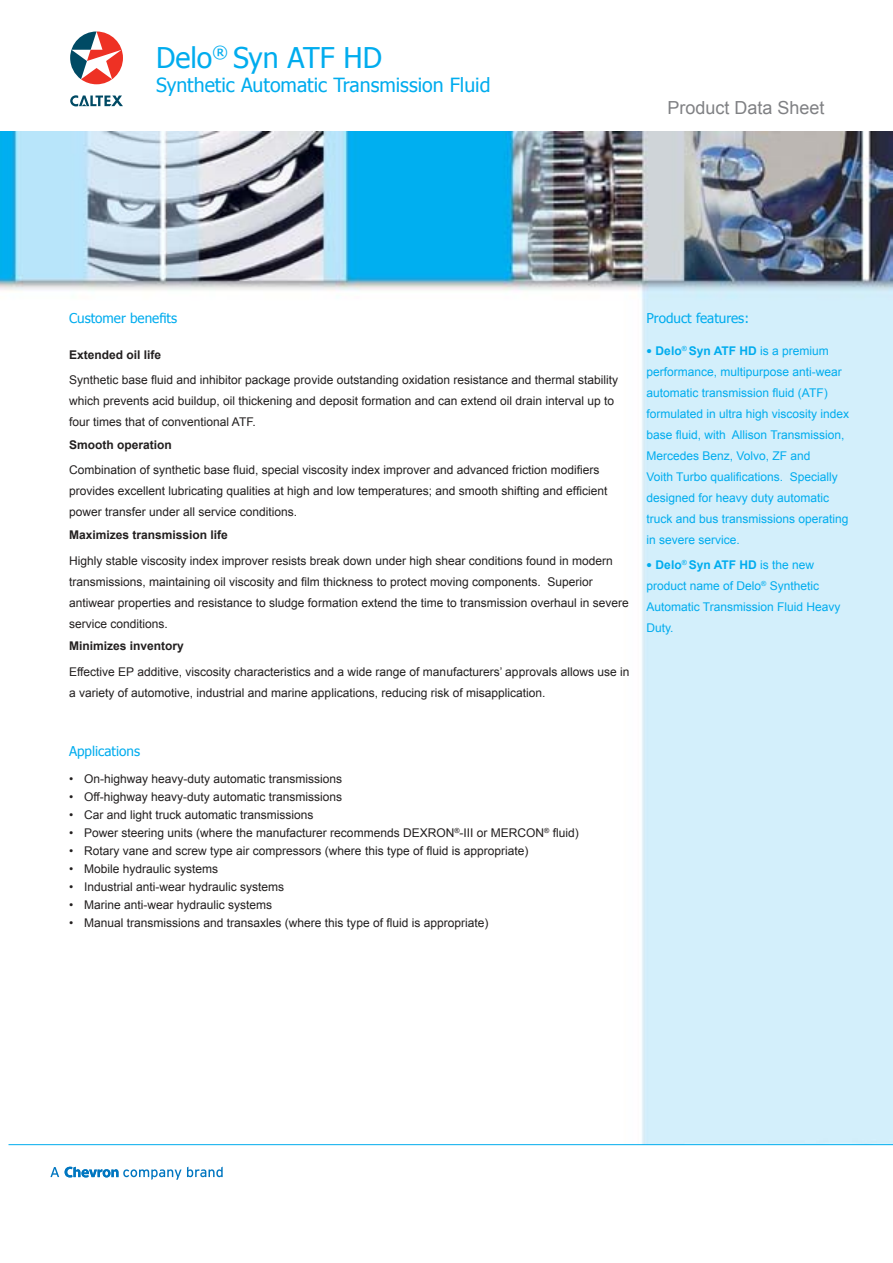
<style>
.page{position:relative;width:893px;height:1263px;background:#fff}
.page>*{position:absolute;margin:0;border:0;box-sizing:border-box;transform-origin:0 0}
.t1{font:28.5px "Tahoma";color:#00acee}
.t2{font:19.5px "Tahoma";color:#00acee}
.t3{font:18px "Arial";color:#808184}
.t4{font:13.5px "Tahoma";color:#00acee}
.t5{font:12px/21px "Arial";color:#221f1f}
.t6{font:12px/21px "Arial";color:#00acee}
.t7{font:700 12px "Arial";color:#221f1f}
.s1{font-family:"Tahoma"}
.s2{font-weight:700}
</style>
<div class="page">
<img style="left:0;top:132px;width:892px;height:1013px">
<hr style="left:9px;top:1144px;width:883px;height:1px;background:#00acee">
<svg style="left:70px;top:32px;width:53px;height:52px"></svg>
<svg style="left:70px;top:95px;width:53px;height:11px"></svg>
<svg style="left:50px;top:1167px;width:9px;height:10px"></svg>
<svg style="left:65px;top:1167px;width:116px;height:13px"></svg>
<svg style="left:187px;top:1167px;width:36px;height:10px"></svg>
<h1 class="t1" style="left:156px;top:38px;width:227px">Delo<sup>®</sup> Syn ATF HD</h1>
<h2 class="t2" style="left:156px;top:72px;width:336px">Synthetic Automatic Transmission Fluid</h2>
<h3 class="t3" style="left:667px;top:96px;width:159px">Product Data Sheet</h3>
<p class="t4" style="left:69px;top:310px;width:109px">Customer benefits</p>
<p class="t7" style="left:69px;top:347px;width:94px">Extended oil life</p>
<p class="t5" style="left:69px;top:370px;width:550px">Synthetic base fluid and inhibitor package provide outstanding oxidation resistance and thermal stability which prevents acid buildup, oil thickening and deposit formation and can extend oil drain interval up to four times that of conventional ATF.</p>
<p class="t7" style="left:69px;top:437px;width:104px">Smooth operation</p>
<p class="t5" style="left:69px;top:460px;width:540px">Combination of synthetic base fluid, special viscosity index improver and advanced friction modifiers provides excellent lubricating qualities at high and low temperatures; and smooth shifting and efficient power transfer under all service conditions.</p>
<p class="t7" style="left:69px;top:527px;width:160px">Maximizes transmission life</p>
<p class="t5" style="left:69px;top:550px;width:561px">Highly stable viscosity index improver resists break down under high shear conditions found in modern transmissions, maintaining oil viscosity and film thickness to protect moving components. Superior antiwear properties and resistance to sludge formation extend the time to transmission overhaul in severe service conditions.</p>
<p class="t7" style="left:69px;top:638px;width:116px">Minimizes inventory</p>
<p class="t5" style="left:69px;top:661px;width:562px">Effective EP additive, viscosity characteristics and a wide range of manufacturers’ approvals allows use in a variety of automotive, industrial and marine applications, reducing risk of misapplication.</p>
<p class="t4" style="left:646px;top:310px;width:104px">Product features:</p>
<p class="t6" style="left:646px;top:340px;width:204px"><span class="s1">•</span> <span class="s2">Delo</span><sup>®</sup> <span class="s2">Syn ATF HD</span> is a premium performance, multipurpose anti-wear automatic transmission fluid (ATF) formulated in ultra high viscosity index base fluid, with Allison Transmission, Mercedes Benz, Volvo, ZF and<br>Voith Turbo qualifications. Specially designed for heavy duty automatic truck and bus transmissions operating in severe service.</p>
<p class="t6" style="left:646px;top:555px;width:196px"><span class="s1">•</span> <span class="s2">Delo</span><sup>®</sup> <span class="s2">Syn ATF HD</span> is the new product name of Delo<sup>®</sup> Synthetic<br>Automatic Transmission Fluid Heavy<br>Duty.</p>
<p class="t4" style="left:69px;top:743px;width:73px">Applications</p>
<p class="t5" style="left:69px;top:768px;width:275px">• On-highway heavy-duty automatic transmissions</p>
<p class="t5" style="left:69px;top:786px;width:274px">• Off-highway heavy-duty automatic transmissions</p>
<p class="t5" style="left:69px;top:804px;width:246px">• Car and light truck automatic transmissions</p>
<p class="t5" style="left:69px;top:822px;width:511px">• Power steering units (where the manufacturer recommends DEXRON<sup>®</sup>-III or MERCON<sup>®</sup> fluid)</p>
<p class="t5" style="left:69px;top:840px;width:461px">• Rotary vane and screw type air compressors (where this type of fluid is appropriate)</p>
<p class="t5" style="left:69px;top:858px;width:151px">• Mobile hydraulic systems</p>
<p class="t5" style="left:69px;top:876px;width:217px">• Industrial anti-wear hydraulic systems</p>
<p class="t5" style="left:69px;top:894px;width:205px">• Marine anti-wear hydraulic systems</p>
<p class="t5" style="left:69px;top:912px;width:421px">• Manual transmissions and transaxles (where this type of fluid is appropriate)</p>
</div>
